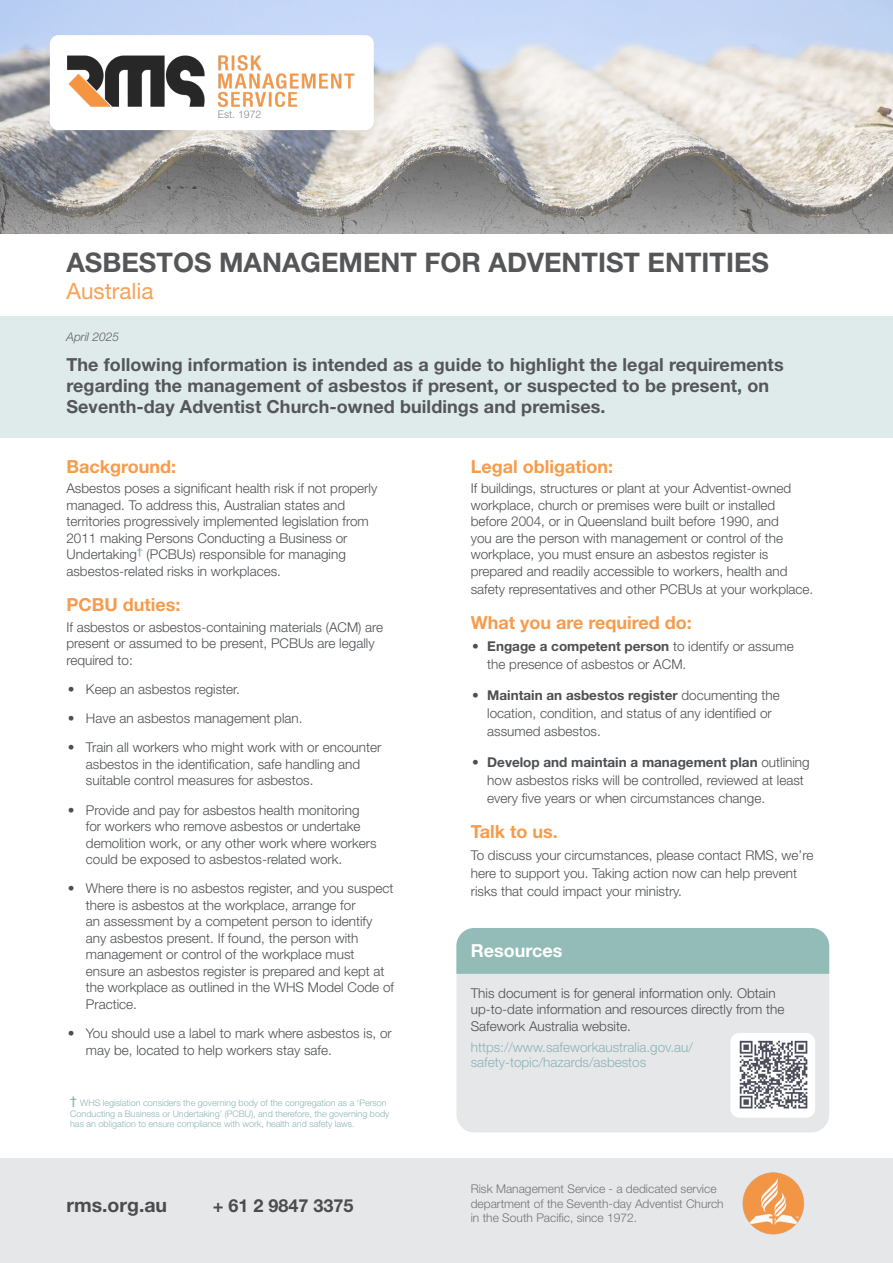
<style>
.page{position:relative;width:893px;height:1263px;background:#fff}
.page>*{position:absolute;margin:0;border:0;box-sizing:border-box;transform-origin:0 0}
.t1{font:700 27px "Helvetica Neue LT Std";color:#555658}
.t2{font:22.5px "Helvetica Neue LT Std";color:#f8a157}
.t3{font:700 19.5px "Helvetica Neue LT Std";color:#4a4d4f}
.t4{font:700 18px/21px "Helvetica Neue LT Std";letter-spacing:.005em;color:#555658}
.t5{font:700 18px "Helvetica Neue LT Std";color:#f79b4c}
.t6{font:700 18px "Helvetica Neue LT Std";color:#4a4d4f}
.t7{font:700 18px "Helvetica Neue LT Std";color:#fff}
.t8{font:300 13.5px/16.5px "Helvetica Neue LT Std";color:#4d4f51}
.t9{font:300 13.5px/15px "Helvetica Neue LT Std";color:#8bb3b6}
.t10{font:300 12px/14.4px "Helvetica Neue LT Std";color:#747577}
.t11{font:italic 300 12px "Helvetica Neue LT Std";color:#5f6163}
.t12{font:300 10.5px "Helvetica Neue LT Std";color:#8a8a8c}
.t13{font:300 9px/10.5px "Helvetica Neue LT Std";color:#8bb3b6}
.s1{font-weight:700}
</style>
<div class="page">
<div style="left:0;top:1159px;width:893px;height:104px;background:#e6e7e9"></div>
<img style="left:0;top:0;width:893px;height:234px">
<div style="left:0;top:316px;width:893px;height:122px;background:#dfebea"></div>
<img style="left:742px;top:1172px;width:63px;height:63px">
<div style="left:50px;top:35px;width:324px;height:95px;background:#fff;border-radius:9px"></div>
<img style="left:67px;top:55px;width:288px;height:52px">
<div style="left:456px;top:928px;width:373px;height:204px;background:#e6e7e9;border-radius:18px"></div>
<div style="left:456px;top:928px;width:373px;height:46px;background:#93bcb8"></div>
<div style="left:730px;top:1033px;width:85px;height:85px;background:#fff;border-radius:9px"></div>
<img style="left:739px;top:1040px;width:69px;height:69px">
<p class="t12" style="left:218px;top:108px;width:45px">Est. 1972</p>
<p class="t1" style="left:66px;top:246px;width:704px">ASBESTOS MANAGEMENT FOR ADVENTIST ENTITIES</p>
<p class="t2" style="left:66px;top:277px;width:89px">Australia</p>
<p class="t11" style="left:66px;top:329px;width:54px">April 2025</p>
<p class="t4" style="left:66px;top:354px;width:719px">The following information is intended as a guide to highlight the legal requirements regarding the management of asbestos if present, or suspected to be present, on<br>Seventh-day Adventist Church-owned buildings and premises.</p>
<p class="t5" style="left:66px;top:455px;width:111px">Background:</p>
<p class="t8" style="left:66px;top:480px;width:312px">Asbestos poses a significant health risk if not properly managed. To address this, Australian states and territories progressively implemented legislation from 2011 making Persons Conducting a Business or Undertaking<sup>†</sup> (PCBUs) responsible for managing asbestos-related risks in workplaces.</p>
<p class="t5" style="left:66px;top:593px;width:116px">PCBU duties:</p>
<p class="t8" style="left:66px;top:618px;width:318px">If asbestos or asbestos-containing materials (ACM) are present or assumed to be present, PCBUs are legally required to:</p>
<p class="t8" style="left:68px;top:680px;width:174px">• Keep an asbestos register.</p>
<p class="t8" style="left:68px;top:710px;width:236px">• Have an asbestos management plan.</p>
<p class="t8" style="left:86px;top:739px;width:297px;text-indent:-18px">• Train all workers who might work with or encounter asbestos in the identification, safe handling and suitable control measures for asbestos.</p>
<p class="t8" style="left:86px;top:801px;width:292px;text-indent:-18px">• Provide and pay for asbestos health monitoring for workers who remove asbestos or undertake demolition work, or any other work where workers could be exposed to asbestos-related work.</p>
<p class="t8" style="left:86px;top:880px;width:310px;text-indent:-18px">• Where there is no asbestos register, and you suspect there is asbestos at the workplace, arrange for<br>an assessment by a competent person to identify any asbestos present. If found, the person with management or control of the workplace must ensure an asbestos register is prepared and kept at the workplace as outlined in the WHS Model Code of Practice.</p>
<p class="t8" style="left:86px;top:1025px;width:307px;text-indent:-18px">• You should use a label to mark where asbestos is, or may be, located to help workers stay safe.</p>
<p class="t13" style="left:70px;top:1098px;width:321px"><sup>†</sup> WHS legislation considers the governing body of the congregation as a ‘Person<br>Conducting a Business or Undertaking’ (PCBU), and therefore, the governing body has an obligation to ensure compliance with work, health and safety laws.</p>
<p class="t3" style="left:66px;top:1193px;width:102px">rms.org.au</p>
<p class="t6" style="left:213px;top:1194px;width:142px">+ 61 2 9847 3375</p>
<p class="t5" style="left:471px;top:455px;width:144px">Legal obligation:</p>
<p class="t8" style="left:471px;top:480px;width:322px">If buildings, structures or plant at your Adventist-owned workplace, church or premises were built or installed before 2004, or in Queensland built before 1990, and you are the person with management or control of the workplace, you must ensure an asbestos register is prepared and readily accessible to workers, health and</p>
<p class="t8" style="left:471px;top:580px;width:344px">safety representatives and other PCBUs at your workplace.</p>
<p class="t5" style="left:471px;top:611px;width:223px">What you are required do:</p>
<p class="t8" style="left:487px;top:637px;width:308px;line-height:18px;text-indent:-15px"><span class="s1">• Engage a competent person</span> to identify or assume the presence of asbestos or ACM.</p>
<p class="t8" style="left:487px;top:686px;width:294px;line-height:18px;text-indent:-15px"><span class="s1">• Maintain an asbestos register</span> documenting the location, condition, and status of any identified or assumed asbestos.</p>
<p class="t8" style="left:487px;top:752px;width:324px;line-height:18px;text-indent:-15px"><span class="s1">• Develop and maintain a management plan</span> outlining how asbestos risks will be controlled, reviewed at least every five years or when circumstances change.</p>
<p class="t5" style="left:471px;top:820px;width:88px">Talk to us.</p>
<p class="t8" style="left:471px;top:846px;width:344px;line-height:18px">To discuss your circumstances, please contact RMS, we’re here to support you. Taking action now can help prevent risks that could impact your ministry.</p>
<p class="t7" style="left:471px;top:939px;width:93px">Resources</p>
<p class="t8" style="left:471px;top:984px;width:315px">This document is for general information only. Obtain up-to-date information and resources directly from the<br>Safework Australia website.</p>
<p class="t9" style="left:471px;top:1039px;width:224px">https://www.safeworkaustralia.gov.au/ safety-topic/hazards/asbestos</p>
<p class="t10" style="left:471px;top:1181px;width:254px">Risk Management Service - a dedicated service department of the Seventh-day Adventist Church in the South Pacific, since 1972.</p>
</div>
